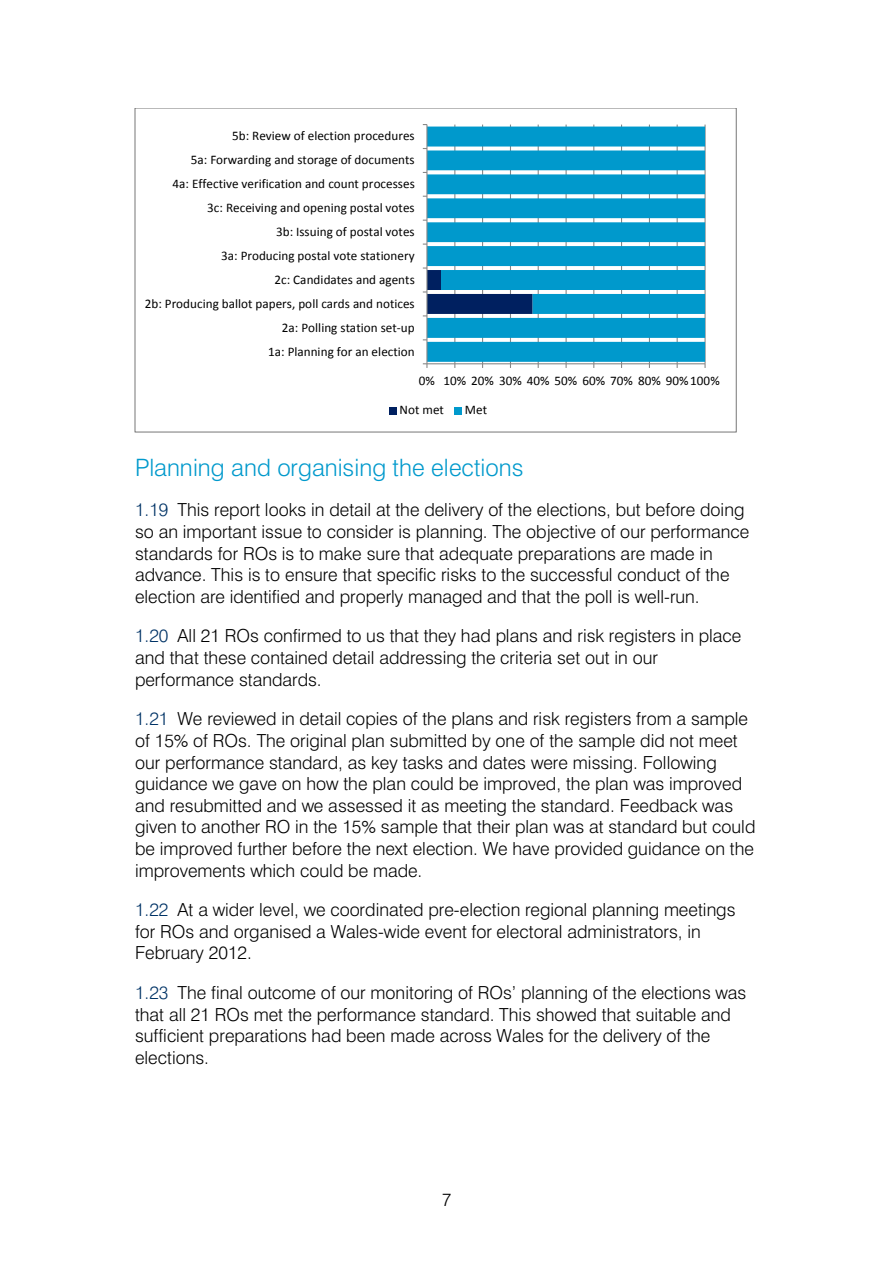
<style>
.page{position:relative;width:893px;height:1263px;background:#fff}
.page>*{position:absolute;margin:0;border:0;box-sizing:border-box;transform-origin:0 0}
.t1{font:300 24px "Swiss 721 BT";color:#09c}
.t2{font:300 18px/21.6px "Swiss 721 BT";color:#000}
.t3{font:13.2px "Calibri";color:#000}
.s1{color:#036}
</style>
<div class="page">
<hr style="left:454px;top:125px;width:1px;height:239px;background:#868686">
<hr style="left:482px;top:125px;width:1px;height:239px;background:#868686">
<hr style="left:510px;top:125px;width:1px;height:239px;background:#868686">
<hr style="left:538px;top:125px;width:1px;height:239px;background:#868686">
<hr style="left:566px;top:125px;width:1px;height:239px;background:#868686">
<hr style="left:593px;top:125px;width:1px;height:239px;background:#868686">
<hr style="left:621px;top:125px;width:1px;height:239px;background:#868686">
<hr style="left:649px;top:125px;width:1px;height:239px;background:#868686">
<hr style="left:677px;top:125px;width:1px;height:239px;background:#868686">
<hr style="left:705px;top:125px;width:1px;height:239px;background:#868686">
<svg style="left:428px;top:127px;width:277px;height:235px;background:#25a7d2"></svg>
<hr style="left:427px;top:363px;width:278px;height:1px;background:#868686">
<hr style="left:426px;top:125px;width:2px;height:239px;background:#868686">
<svg style="left:423px;top:363px;width:5px;height:5px"></svg>
<svg style="left:423px;top:267px;width:110px;height:49px"></svg>
<div style="left:389px;top:407px;width:8px;height:7px;background:#002060"></div>
<div style="left:455px;top:407px;width:7px;height:7px;background:#09c"></div>
<p class="t3" style="left:232px;top:128px;width:184px">5b: Review of election procedures</p>
<p class="t3" style="left:191px;top:151px;width:225px">5a: Forwarding and storage of documents</p>
<p class="t3" style="left:172px;top:175px;width:244px">4a: Effective verification and count processes</p>
<p class="t3" style="left:207px;top:199px;width:209px">3c: Receiving and opening postal votes</p>
<p class="t3" style="left:276px;top:223px;width:140px">3b: Issuing of postal votes</p>
<p class="t3" style="left:221px;top:247px;width:195px">3a: Producing postal vote stationery</p>
<p class="t3" style="left:275px;top:271px;width:142px">2c: Candidates and agents</p>
<p class="t3" style="left:145px;top:295px;width:271px">2b: Producing ballot papers, poll cards and notices</p>
<p class="t3" style="left:282px;top:319px;width:134px">2a: Polling station set-up</p>
<p class="t3" style="left:268px;top:343px;width:148px">1a: Planning for an election</p>
<p class="t3" style="left:419px;top:372px;width:18px">0%</p>
<p class="t3" style="left:443px;top:372px;width:278px">10% 20% 30% 40% 50% 60% 70% 80% 90%100%</p>
<p class="t3" style="left:400px;top:402px;width:46px">Not met</p>
<p class="t3" style="left:465px;top:402px;width:24px">Met</p>
<h3 class="t1" style="left:135px;top:452px;width:390px">Planning and organising the elections</h3>
<p class="t2" style="left:135px;top:499px;width:616px"><span class="s1">1.19</span> This report looks in detail at the delivery of the elections, but before doing so an important issue to consider is planning. The objective of our performance standards for ROs is to make sure that adequate preparations are made in advance. This is to ensure that specific risks to the successful conduct of the election are identified and properly managed and that the poll is well-run.</p>
<p class="t2" style="left:135px;top:625px;width:608px"><span class="s1">1.20</span> All 21 ROs confirmed to us that they had plans and risk registers in place and that these contained detail addressing the criteria set out in our performance standards.</p>
<p class="t2" style="left:135px;top:708px;width:622px"><span class="s1">1.21</span> We reviewed in detail copies of the plans and risk registers from a sample of 15% of ROs. The original plan submitted by one of the sample did not meet our performance standard, as key tasks and dates were missing. Following guidance we gave on how the plan could be improved, the plan was improved and resubmitted and we assessed it as meeting the standard. Feedback was given to another RO in the 15% sample that their plan was at standard but could be improved further before the next election. We have provided guidance on the improvements which could be made.</p>
<p class="t2" style="left:135px;top:899px;width:602px"><span class="s1">1.22</span> At a wider level, we coordinated pre-election regional planning meetings for ROs and organised a Wales-wide event for electoral administrators, in<br>February 2012.</p>
<p class="t2" style="left:135px;top:982px;width:613px"><span class="s1">1.23</span> The final outcome of our monitoring of ROs’ planning of the elections was that all 21 ROs met the performance standard. This showed that suitable and sufficient preparations had been made across Wales for the delivery of the elections.</p>
<p class="t2" style="left:442px;top:1188px;width:11px">7</p>
</div>
